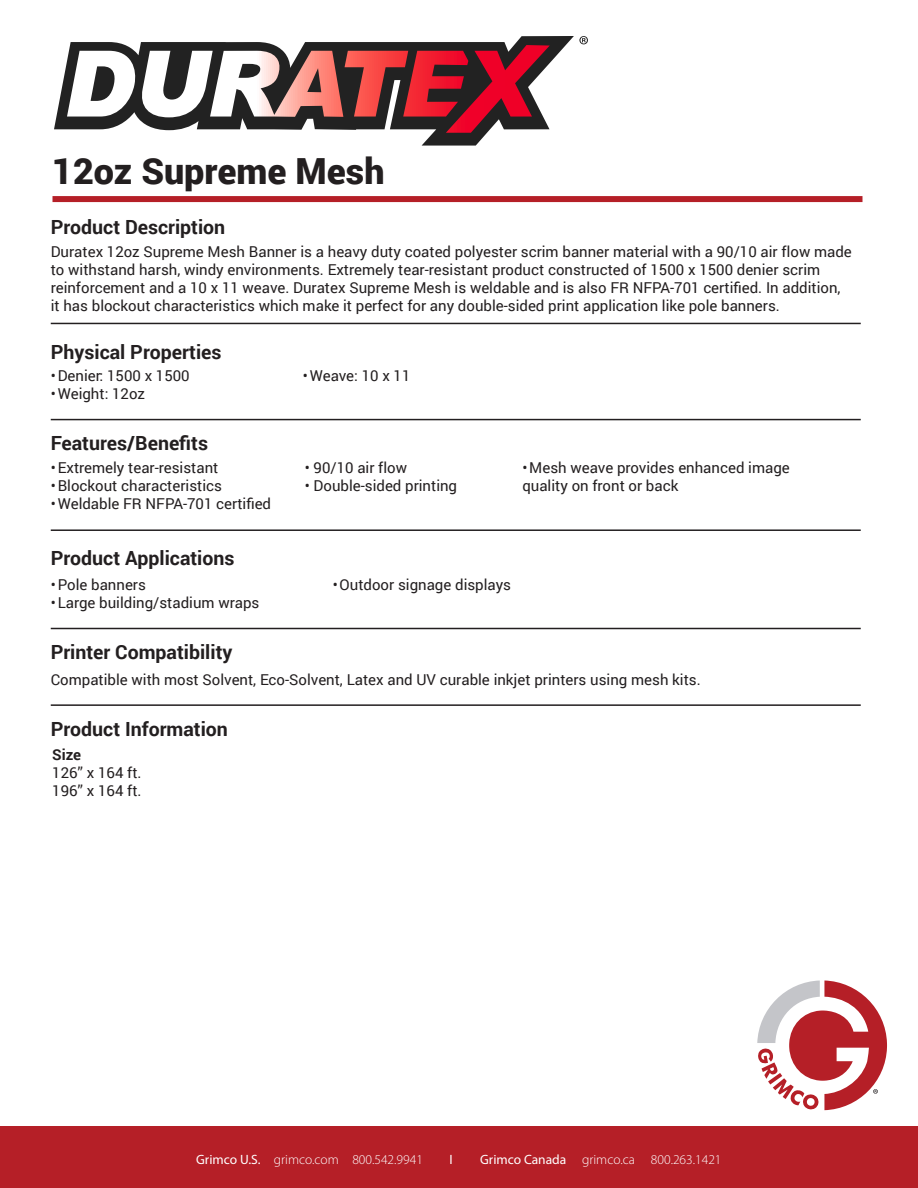
<style>
.page{position:relative;width:918px;height:1188px;background:#fff}
.page>*{position:absolute;margin:0;border:0;box-sizing:border-box;transform-origin:0 0}
.t1{font:900 36px "Roboto";color:#231f20}
.t2{font:700 19.5px "Roboto";color:#231f20}
.t3{font:15px/18px "Roboto";color:#231f20}
.t4{font:700 15px "Roboto";color:#231f20}
.t5{font:300 13.5px "Myriad Pro";color:#fff}
.t6{font:13.5px "Myriad Pro";color:#fff}
.s1{font-weight:400}
</style>
<div class="page">
<div style="left:0;top:1126px;width:918px;height:62px;background:#b51f27"></div>
<svg style="left:757px;top:980px;width:130px;height:131px"></svg>
<svg style="left:54px;top:36px;width:520px;height:110px"></svg>
<svg style="left:579px;top:36px;width:9px;height:8px"></svg>
<svg style="left:67px;top:45px;width:483px;height:88px"></svg>
<div style="left:52px;top:196px;width:810px;height:6px;background:#b51f27"></div>
<hr style="left:51px;top:323px;width:810px;height:1px;background:#231f20">
<hr style="left:51px;top:419px;width:810px;height:1px;background:#231f20">
<hr style="left:51px;top:529px;width:810px;height:2px;background:#231f20">
<hr style="left:51px;top:628px;width:810px;height:1px;background:#231f20">
<hr style="left:51px;top:704px;width:810px;height:2px;background:#231f20">
<p class="t1" style="left:52px;top:145px;width:334px">12oz Supreme Mesh</p>
<p class="t2" style="left:51px;top:213px;width:176px">Product Description</p>
<p class="t3" style="left:51px;top:243px;width:803px">Duratex 12oz Supreme Mesh Banner is a heavy duty coated polyester scrim banner material with a 90/10 air flow made to withstand harsh, windy environments. Extremely tear-resistant product constructed of 1500 x 1500 denier scrim</p>
<p class="t3" style="left:51px;top:279px;width:791px">reinforcement and a 10 x 11 weave. Duratex Supreme Mesh is weldable and is also FR NFPA-701 certified. In addition,</p>
<p class="t3" style="left:51px;top:297px;width:731px">it has blockout characteristics which make it perfect for any double-sided print application like pole banners.</p>
<p class="t2" style="left:51px;top:338px;width:172px">Physical Properties</p>
<p class="t3" style="left:51px;top:366px;width:140px">•Denier: 1500 x 1500</p>
<p class="t3" style="left:51px;top:384px;width:96px">•Weight: 12oz</p>
<p class="t2" style="left:51px;top:429px;width:159px">Features/Benefits</p>
<p class="t3" style="left:51px;top:458px;width:169px">•Extremely tear-resistant</p>
<p class="t3" style="left:51px;top:476px;width:173px">•Blockout characteristics</p>
<p class="t3" style="left:51px;top:494px;width:222px">•Weldable FR NFPA-701 certified</p>
<p class="t2" style="left:51px;top:545px;width:185px">Product Applications</p>
<p class="t3" style="left:51px;top:576px;width:97px">•Pole banners</p>
<p class="t3" style="left:51px;top:594px;width:210px">•Large building/stadium wraps</p>
<p class="t2" style="left:51px;top:638px;width:183px">Printer Compatibility</p>
<p class="t3" style="left:303px;top:366px;width:109px">•Weave: 10 x 11</p>
<p class="t3" style="left:305px;top:458px;width:104px">• 90/10 air flow</p>
<p class="t3" style="left:305px;top:476px;width:154px">• Double-sided printing</p>
<p class="t3" style="left:522px;top:458px;width:269px">•Mesh weave provides enhanced image quality on front or back</p>
<p class="t3" style="left:333px;top:576px;width:180px">•Outdoor signage displays</p>
<p class="t3" style="left:51px;top:670px;width:652px">Compatible with most Solvent, Eco-Solvent, Latex and UV curable inkjet printers using mesh kits.</p>
<p class="t2" style="left:51px;top:715px;width:179px">Product Information</p>
<p class="t4" style="left:52px;top:744px;width:30px">Size</p>
<p class="t3" style="left:52px;top:763px;width:91px">126” x 164 ft.</p>
<p class="t3" style="left:52px;top:781px;width:91px">196” x 164 ft.</p>
<p class="t5" style="left:196px;top:1151px;width:228px"><span class="s1">Grimco U.S.</span> grimco.com 800.542.9941</p>
<p class="t6" style="left:450px;top:1151px;width:5px">I</p>
<p class="t5" style="left:480px;top:1151px;width:243px"><span class="s1">Grimco Canada</span> grimco.ca 800.263.1421</p>
</div>
